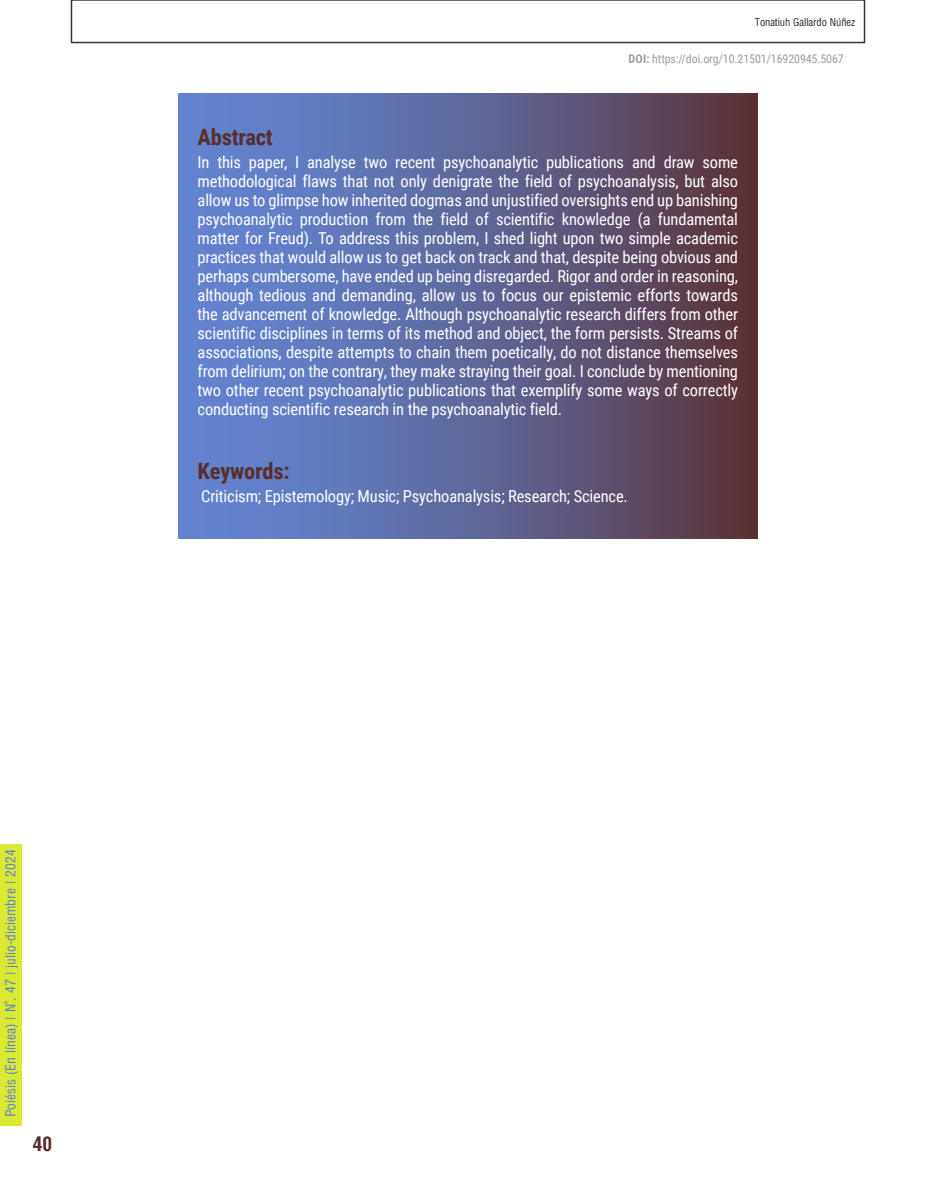
<style>
.page{position:relative;width:936px;height:1191px;background:#fff}
.page>*{position:absolute;margin:0;border:0;box-sizing:border-box;transform-origin:0 0}
.t1{font:700 22.5px "Roboto Condensed";letter-spacing:-.01em;color:#592e2e}
.t2{font:700 condensed 19.5px "Arena";color:#592e2e}
.t3{font:16.5px/19px "Roboto Condensed";letter-spacing:-.01em;color:#fff;text-align:justify}
.t4{font:13.5px "Arena Condensed";color:#6283cf}
.t5{font:12px "Roboto Condensed";letter-spacing:-.01em;color:#9c9e9f}
.t6{font:10.5px "Arena Condensed";letter-spacing:-.01em;color:#373737}
.s1{font-weight:700}
</style>
<div class="page">
<div style="left:0;top:844px;width:21px;height:282px;background:#dce932"></div>
<div style="left:71px;top:0;width:794px;height:43px;border:2px solid #373737"></div>
<svg style="left:178px;top:94px;width:579px;height:444px;background:#5e6392"></svg>
<p class="t4" style="left:3px;top:1117px;width:269px;rotate:-90deg">Poiésis (En línea) | N°. 47 | julio-diciembre | 2024</p>
<p class="t2" style="left:33px;top:1132px;width:21px">40</p>
<p class="t6" style="left:754px;top:16px;width:102px">Tonatiuh Gallardo Núñez</p>
<p class="t5" style="left:628px;top:51px;width:217px"><span class="s1">DOI:</span> https://doi.org/10.21501/16920945.5067</p>
<h1 class="t1" style="left:198px;top:121px;width:77px">Abstract</h1>
<p class="t3" style="left:198px;top:152px;width:542px">In this paper, I analyse two recent psychoanalytic publications and draw some methodological flaws that not only denigrate the field of psychoanalysis, but also allow us to glimpse how inherited dogmas and unjustified oversights end up banishing psychoanalytic production from the field of scientific knowledge (a fundamental matter for Freud). To address this problem, I shed light upon two simple academic practices that would allow us to get back on track and that, despite being obvious and perhaps cumbersome, have ended up being disregarded. Rigor and order in reasoning, although tedious and demanding, allow us to focus our epistemic efforts towards the advancement of knowledge. Although psychoanalytic research differs from other scientific disciplines in terms of its method and object, the form persists. Streams of associations, despite attempts to chain them poetically, do not distance themselves from delirium; on the contrary, they make straying their goal. I conclude by mentioning two other recent psychoanalytic publications that exemplify some ways of correctly conducting scientific research in the psychoanalytic field.</p>
<h1 class="t1" style="left:198px;top:455px;width:93px">Keywords:</h1>
<p class="t3" style="left:201px;top:486px;width:428px">Criticism; Epistemology; Music; Psychoanalysis; Research; Science.</p>
</div>
